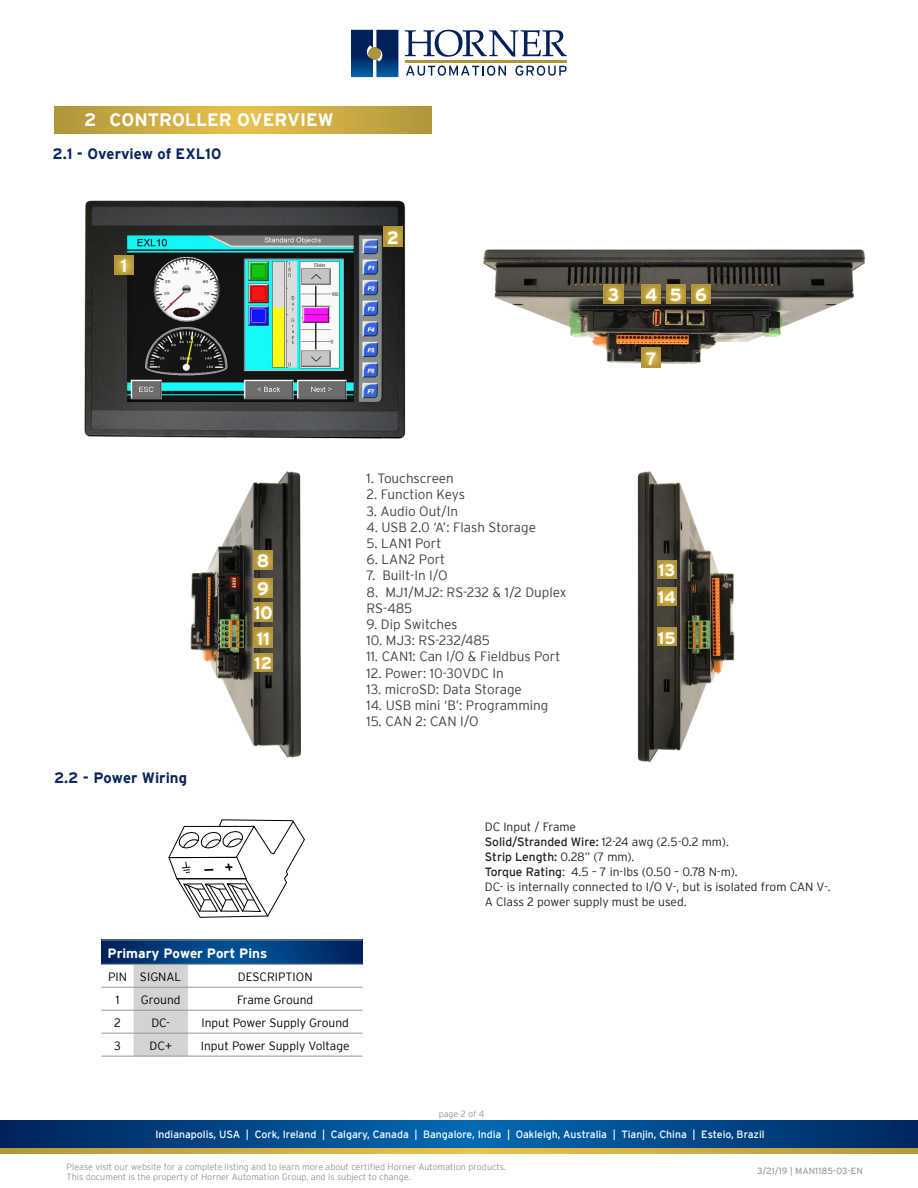
<style>
.page{position:relative;width:918px;height:1188px;background:#fff}
.page>*{position:absolute;margin:0;border:0;box-sizing:border-box;transform-origin:0 0}
.t1{font:700 18px "Interstate";color:#fff}
.t2{font:700 17.7px/27.6px "Interstate";letter-spacing:.35em;color:#fff}
.t3{font:700 16.65px/27.6px "Interstate";color:#fff}
.t4{font:700 15px "Interstate";color:#09255b}
.t5{font:300 13.5px/16.2px "Interstate";color:#414042}
.t6{font:700 13.5px "Interstate";color:#fff}
.t7{font:300 12px/15px "Interstate";color:#241f21}
.t8{font:300 12px "Interstate";color:#000}
.t9{font:10.5px "Interstate";color:#fff}
.t10{font:300 9px/10.8px "Interstate";color:#939598}
.t11{font:9px "Interstate";color:#9c9ea0}
.s1{font-weight:400}
</style>
<div class="page">
<svg style="left:0;top:1120px;width:918px;height:29px;background:#074b86"></svg>
<svg style="left:0;top:1149px;width:918px;height:4px;background:#cead44"></svg>
<svg style="left:405px;top:30px;width:162px;height:27px"></svg>
<hr style="left:405px;top:60px;width:162px;height:3px;background:#b1953a">
<svg style="left:351px;top:30px;width:47px;height:47px;background:#124078"></svg>
<div style="left:368px;top:47px;width:13px;height:13px;background:#b1953a;border-radius:50%"></div>
<svg style="left:406px;top:66px;width:100px;height:10px"></svg>
<svg style="left:515px;top:66px;width:52px;height:10px"></svg>
<svg style="left:54px;top:107px;width:378px;height:27px;background:#ccab44"></svg>
<svg style="left:102px;top:941px;width:260px;height:23px;background:#013c7a"></svg>
<svg style="left:102px;top:965px;width:260px;height:91px"></svg>
<hr style="left:102px;top:940px;width:32px;height:1px;background:#939598">
<hr style="left:134px;top:940px;width:54px;height:1px;background:#939598">
<hr style="left:188px;top:940px;width:174px;height:1px;background:#939598">
<hr style="left:102px;top:964px;width:32px;height:1px;background:#939598">
<hr style="left:134px;top:964px;width:54px;height:1px;background:#939598">
<hr style="left:188px;top:964px;width:174px;height:1px;background:#939598">
<hr style="left:102px;top:987px;width:32px;height:1px;background:#939598">
<hr style="left:134px;top:987px;width:54px;height:1px;background:#939598">
<hr style="left:188px;top:987px;width:174px;height:1px;background:#939598">
<hr style="left:102px;top:1010px;width:32px;height:1px;background:#939598">
<hr style="left:134px;top:1010px;width:54px;height:1px;background:#939598">
<hr style="left:188px;top:1010px;width:174px;height:1px;background:#939598">
<hr style="left:102px;top:1033px;width:32px;height:1px;background:#939598">
<hr style="left:134px;top:1033px;width:54px;height:1px;background:#939598">
<hr style="left:188px;top:1033px;width:174px;height:1px;background:#939598">
<hr style="left:102px;top:1056px;width:32px;height:1px;background:#939598">
<hr style="left:134px;top:1056px;width:54px;height:1px;background:#939598">
<hr style="left:188px;top:1056px;width:174px;height:1px;background:#939598">
<svg style="left:168px;top:819px;width:137px;height:99px"></svg>
<img style="left:637px;top:471px;width:98px;height:292px">
<img style="left:190px;top:471px;width:111px;height:287px">
<img style="left:483px;top:249px;width:383px;height:119px">
<svg style="left:604px;top:285px;width:19px;height:19px"></svg>
<svg style="left:642px;top:285px;width:19px;height:19px"></svg>
<svg style="left:666px;top:285px;width:19px;height:19px"></svg>
<svg style="left:691px;top:285px;width:20px;height:19px"></svg>
<svg style="left:642px;top:348px;width:19px;height:19px"></svg>
<svg style="left:254px;top:550px;width:19px;height:20px"></svg>
<svg style="left:254px;top:578px;width:19px;height:19px"></svg>
<svg style="left:254px;top:602px;width:19px;height:19px"></svg>
<svg style="left:254px;top:628px;width:19px;height:19px"></svg>
<svg style="left:254px;top:654px;width:19px;height:18px"></svg>
<svg style="left:657px;top:560px;width:19px;height:18px"></svg>
<svg style="left:657px;top:588px;width:19px;height:18px"></svg>
<svg style="left:657px;top:628px;width:19px;height:18px"></svg>
<img style="left:84px;top:200px;width:322px;height:239px">
<svg style="left:114px;top:256px;width:20px;height:19px"></svg>
<svg style="left:383px;top:227px;width:19px;height:19px"></svg>
<h1 class="t1" style="left:84px;top:110px;width:251px">2 CONTROLLER OVERVIEW</h1>
<p class="t4" style="left:52px;top:145px;width:170px">2.1 - Overview of EXL10</p>
<h2 class="t2" style="left:121px;top:252px;width:8px">1</h2>
<h2 class="t2" style="left:387px;top:224px;width:14px">2</h2>
<h2 class="t2" style="left:608px;top:281px;width:13px">3</h2>
<h2 class="t2" style="left:645px;top:281px;width:63px">456</h2>
<h2 class="t2" style="left:646px;top:344px;width:13px">7</h2>
<h2 class="t2" style="left:257px;top:547px;width:14px">8<br>9</h2>
<h2 class="t2" style="left:254px;top:600px;width:21px;line-height:25.8px">10<br>11</h2>
<p class="t3" style="left:254px;top:650px;width:19px">12</p>
<p class="t5" style="left:367px;top:470px;width:89px">1. Touchscreen</p>
<p class="t5" style="left:367px;top:486px;width:100px">2. Function Keys</p>
<p class="t5" style="left:367px;top:503px;width:93px">3. Audio Out/In</p>
<p class="t5" style="left:367px;top:519px;width:171px">4. USB 2.0 ‘A’: Flash Storage</p>
<p class="t5" style="left:367px;top:535px;width:76px">5. LAN1 Port</p>
<p class="t5" style="left:367px;top:551px;width:80px">6. LAN2 Port</p>
<p class="t5" style="left:367px;top:567px;width:83px">7. Built-In I/O</p>
<p class="t5" style="left:367px;top:584px;width:202px">8. MJ1/MJ2: RS-232 &amp; 1/2 Duplex<br>RS-485</p>
<p class="t5" style="left:367px;top:616px;width:93px">9. Dip Switches</p>
<p class="t5" style="left:367px;top:632px;width:125px">10. MJ3: RS-232/485</p>
<p class="t5" style="left:367px;top:648px;width:196px">11. CAN1: Can I/O &amp; Fieldbus Port</p>
<p class="t5" style="left:367px;top:665px;width:139px">12. Power: 10-30VDC In</p>
<p class="t5" style="left:367px;top:681px;width:157px">13. microSD: Data Storage</p>
<p class="t5" style="left:367px;top:697px;width:183px">14. USB mini ‘B’: Programming</p>
<p class="t5" style="left:367px;top:713px;width:114px">15. CAN 2: CAN I/O</p>
<p class="t3" style="left:658px;top:556px;width:20px">13<br>14</p>
<p class="t3" style="left:658px;top:624px;width:19px">15</p>
<p class="t4" style="left:54px;top:770px;width:135px">2.2 - Power Wiring</p>
<p class="t6" style="left:108px;top:946px;width:161px">Primary Power Port Pins</p>
<p class="t8" style="left:108px;top:970px;width:75px">PIN SIGNAL</p>
<p class="t8" style="left:238px;top:970px;width:76px">DESCRIPTION</p>
<p class="t8" style="left:116px;top:993px;width:5px">1</p>
<p class="t8" style="left:141px;top:993px;width:41px">Ground</p>
<p class="t8" style="left:237px;top:993px;width:78px">Frame Ground</p>
<p class="t8" style="left:114px;top:1016px;width:8px">2</p>
<p class="t8" style="left:151px;top:1016px;width:20px">DC-</p>
<p class="t8" style="left:202px;top:1016px;width:149px">Input Power Supply Ground</p>
<p class="t8" style="left:114px;top:1039px;width:8px">3</p>
<p class="t8" style="left:150px;top:1039px;width:24px">DC+</p>
<p class="t8" style="left:201px;top:1039px;width:150px">Input Power Supply Voltage</p>
<p class="t7" style="left:485px;top:819px;width:348px">DC Input / Frame<br><span class="s1">Solid/Stranded Wire:</span> 12-24 awg (2.5-0.2 mm).<br><span class="s1">Strip Length:</span> 0.28” (7 mm).<br><span class="s1">Torque Rating</span>: 4.5 – 7 in-lbs (0.50 – 0.78 N-m).<br>DC- is internally connected to I/O V-, but is isolated from CAN V-.<br>A Class 2 power supply must be used.</p>
<p class="t10" style="left:439px;top:1109px;width:47px">page 2 of 4</p>
<p class="t9" style="left:156px;top:1128px;width:611px">Indianapolis, USA | Cork, Ireland | Calgary, Canada | Bangalore, India | Oakleigh, Australia | Tianjin, China | Esteio, Brazil</p>
<p class="t10" style="left:67px;top:1161px;width:441px">Please visit our website for a complete listing and to learn more about certified Horner Automation products.<br>This document is the property of Horner Automation Group, and is subject to change.</p>
<p class="t11" style="left:757px;top:1166px;width:107px">3/21/19 | MAN1185-03-EN</p>
</div>
